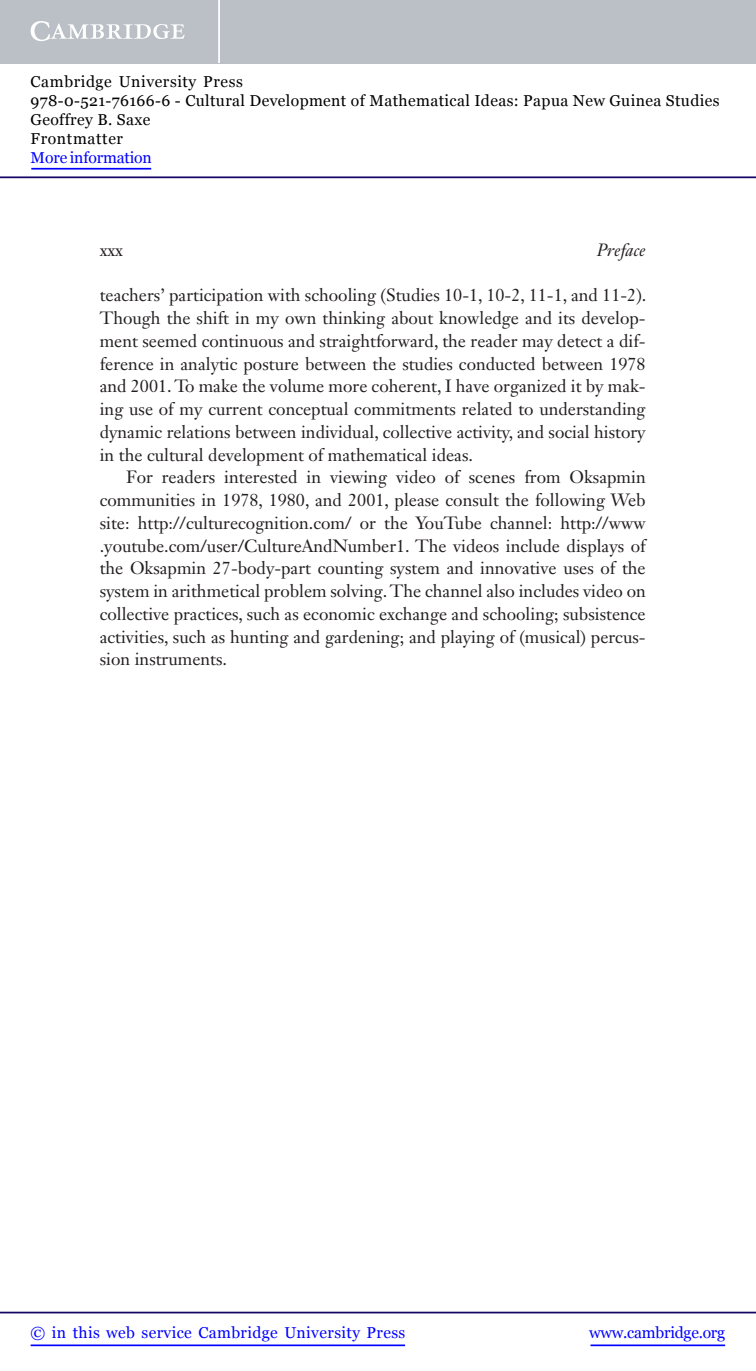
<style>
.page{position:relative;width:756px;height:1371px;background:#fff}
.page>*{position:absolute;margin:0;border:0;box-sizing:border-box;transform-origin:0 0}
.t1{font:17.5px "Janson Text LT Std";color:#231f20}
.t2{font:italic 17.5px "Janson Text LT Std";color:#231f20}
.t3{font:15.75px/18.9px "Georgia";letter-spacing:.025em;color:#000}
.t4{font:15.75px "Georgia";letter-spacing:.025em;color:#00f}
.t5{font:15.75px "Georgia";letter-spacing:-.015em;color:#00f}
.t6{font:15.75px "Georgia";letter-spacing:-.01em;color:#00f}
</style>
<div class="page">
<hr style="left:591px;top:1344px;width:134px;height:1px;background:#00f">
<hr style="left:0;top:1311px;width:756px;height:2px;background:#150666">
<hr style="left:31px;top:1344px;width:374px;height:1px;background:#00f">
<div style="left:0;top:0;width:756px;height:63px;background:#bac0c6"></div>
<svg style="left:31px;top:21px;width:154px;height:20px"></svg>
<hr style="left:218px;top:0;width:2px;height:63px;background:#fff">
<hr style="left:0;top:176px;width:756px;height:2px;background:#150666">
<hr style="left:31px;top:168px;width:120px;height:1px;background:#00f">
<p class="t3" style="left:31px;top:72px;width:690px">Cambridge University Press<br>978-0-521-76166-6 - Cultural Development of Mathematical Ideas: Papua New Guinea Studies Geoffrey B. Saxe<br>Frontmatter</p>
<p class="t6" style="left:31px;top:148px;width:123px">More information</p>
<p class="t1" style="left:100px;top:238px;width:25px">xxx</p>
<p class="t2" style="left:597px;top:239px;width:50px">Preface</p>
<p class="t1" style="left:100px;top:284px;width:548px">teachers’ participation with schooling (Studies 10-1, 10-2, 11-1, and 11-2).</p>
<p class="t1" style="left:100px;top:307px;width:547px">Though the shift in my own thinking about knowledge and its develop-</p>
<p class="t1" style="left:100px;top:329px;width:547px">ment seemed continuous and straightforward, the reader may detect a dif-</p>
<p class="t1" style="left:100px;top:352px;width:547px">ference in analytic posture between the studies conducted between 1978</p>
<p class="t1" style="left:100px;top:375px;width:547px">and 2001. To make the volume more coherent, I have organized it by mak-</p>
<p class="t1" style="left:100px;top:398px;width:548px">ing use of my current conceptual commitments related to understanding</p>
<p class="t1" style="left:100px;top:420px;width:548px">dynamic relations between individual, collective activity, and social history</p>
<p class="t1" style="left:100px;top:443px;width:375px">in the cultural development of mathematical ideas.</p>
<p class="t1" style="left:126px;top:466px;width:521px">For readers interested in viewing video of scenes from Oksapmin</p>
<p class="t1" style="left:100px;top:489px;width:547px">communities in 1978, 1980, and 2001, please consult the following Web</p>
<p class="t1" style="left:100px;top:511px;width:547px">site: http://culturecognition.com/ or the YouTube channel: http://www</p>
<p class="t1" style="left:100px;top:534px;width:548px">.youtube.com/user/CultureAndNumber1. The videos include displays of</p>
<p class="t1" style="left:100px;top:557px;width:547px">the Oksapmin 27-body-part counting system and innovative uses of the</p>
<p class="t1" style="left:100px;top:580px;width:548px">system in arithmetical problem solving. The channel also includes video on</p>
<p class="t1" style="left:100px;top:602px;width:547px">collective practices, such as economic exchange and schooling; subsistence</p>
<p class="t1" style="left:100px;top:625px;width:547px">activities, such as hunting and gardening; and playing of (musical) percus-</p>
<p class="t1" style="left:100px;top:648px;width:129px">sion instruments.</p>
<p class="t4" style="left:31px;top:1323px;width:376px">© in this web service Cambridge University Press</p>
<p class="t5" style="left:589px;top:1323px;width:137px">www.cambridge.org</p>
</div>
